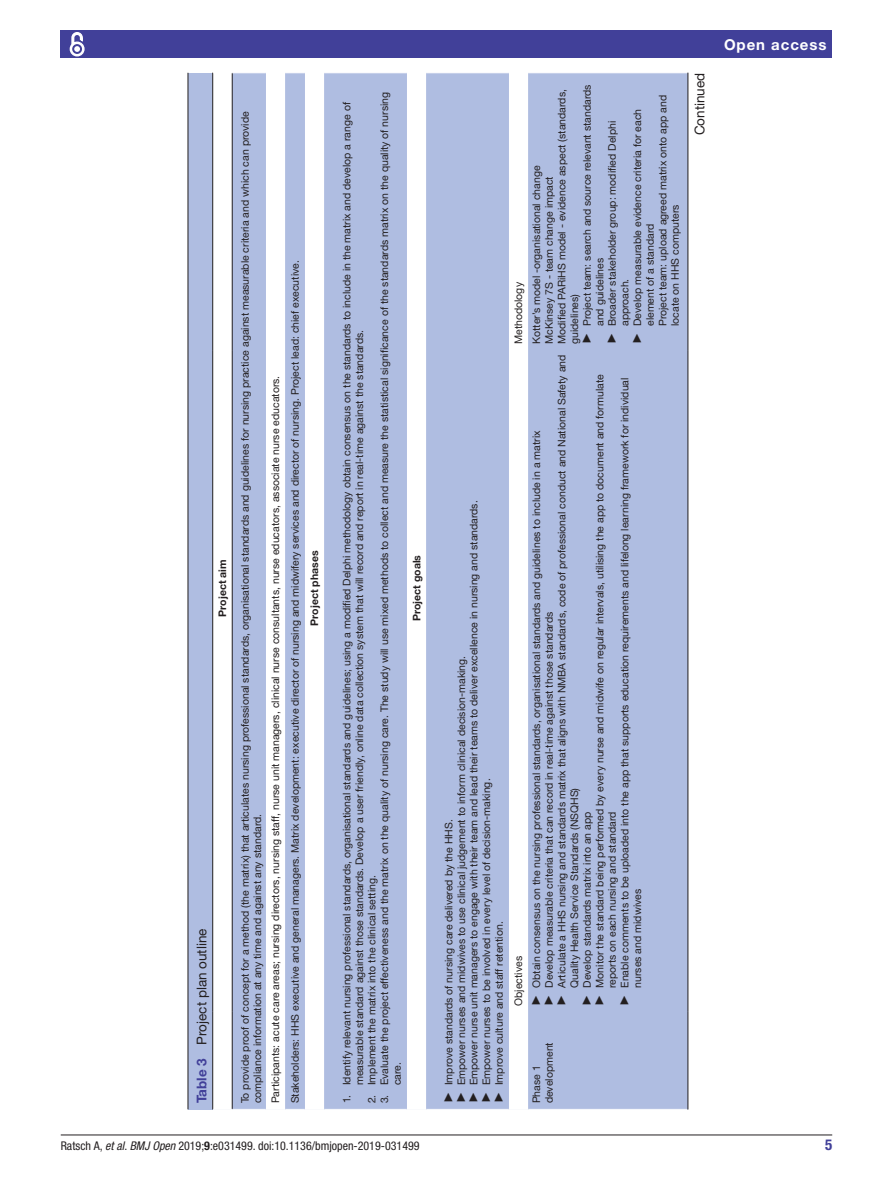
<style>
.page{position:relative;width:893px;height:1191px;background:#fff}
.page>*{position:absolute;margin:0;border:0;box-sizing:border-box;transform-origin:0 0}
.t1{font:700 15px "Helvetica Neue LT Std";letter-spacing:.065em;color:#fff}
.t2{font:700 condensed 15px "Helvetica Neue LT Std";color:#414099}
.t3{font:13.5px "Helvetica Neue LT Std";color:#231f20}
.t4{font:condensed 12px "Helvetica Neue LT Std";color:#231f20}
.t5{font:10.5px/12.6px "Helvetica Neue LT Std";color:#231f20}
.t6{font:700 10.5px "Helvetica Neue LT Std";color:#231f20}
.s1{font-weight:700;color:#414099}
.s2{font-family:"Arial";font-size:12px}
.s3{font-style:italic}
.s4{font-weight:700}
</style>
<div class="page">
<hr style="left:61px;top:1134px;width:771px;height:1px;background:#231f20">
<div style="left:61px;top:31px;width:771px;height:27px;background:#414099"></div>
<svg style="left:69px;top:32px;width:16px;height:25px"></svg>
<div style="left:188px;top:73px;width:500px;height:1036px;background:#afbde1"></div>
<hr style="left:188px;top:73px;width:1px;height:1036px;background:#231f20">
<svg style="left:213px;top:73px;width:19px;height:1036px;background:#f9f9f9"></svg>
<svg style="left:233px;top:73px;width:455px;height:1036px"></svg>
<hr style="left:212px;top:1011px;width:1px;height:98px;background:#231f20">
<hr style="left:212px;top:350px;width:1px;height:661px;background:#231f20">
<hr style="left:212px;top:73px;width:1px;height:277px;background:#231f20">
<hr style="left:232px;top:1011px;width:1px;height:98px;background:#231f20">
<hr style="left:232px;top:350px;width:1px;height:661px;background:#231f20">
<hr style="left:232px;top:73px;width:1px;height:277px;background:#231f20">
<hr style="left:688px;top:1011px;width:1px;height:98px;background:#231f20">
<hr style="left:688px;top:350px;width:1px;height:661px;background:#231f20">
<hr style="left:688px;top:73px;width:1px;height:277px;background:#231f20">
<p class="t6" style="left:216px;top:616px;width:59px;rotate:-90deg">Project aim</p>
<p class="t3" style="left:193px;top:1103px;width:176px;rotate:-90deg"><span class="s1">Table 3</span> Project plan outline</p>
<p class="t5" style="left:239px;top:1103px;width:993px;rotate:-90deg">To provide proof of concept for a method (the matrix) that articulates nursing professional standards, organisational standards and guidelines for nursing practice against measurable criteria and which can provide compliance information at any time and against any standard.</p>
<p class="t5" style="left:266px;top:1103px;width:844px;line-height:19.5px;rotate:-90deg">Participants: acute care areas; nursing directors, nursing staff, nurse unit managers, clinical nurse consultants, nurse educators, associate nurse educators.<br>Stakeholders: HHS executive and general managers. Matrix development: executive director of nursing and midwifery services and director of nursing. Project lead: chief executive.</p>
<p class="t6" style="left:308px;top:625px;width:76px;rotate:-90deg">Project phases</p>
<p class="t5" style="left:378px;top:1085px;width:995px;text-indent:-18px;rotate:-90deg">3. Evaluate the project effectiveness and the matrix on the quality of nursing care. The study will use mixed methods to collect and measure the statistical significance of the standards matrix on the quality of nursing care.</p>
<p class="t5" style="left:340px;top:1085px;width:984px;text-indent:-18px;rotate:-90deg">1. Identify relevant nursing professional standards, organisational standards and guidelines; using a modified Delphi methodology obtain consensus on the standards to include in the matrix and develop a range of measurable standard against those standards. Develop a user friendly, online data collection system that will record and report in real-time against the standards.</p>
<p class="t5" style="left:365px;top:1103px;width:230px;rotate:-90deg">2. Implement the matrix into the clinical setting.</p>
<p class="t6" style="left:410px;top:621px;width:68px;rotate:-90deg">Project goals</p>
<p class="t5" style="left:442px;top:1103px;width:604px;rotate:-90deg"><span class="s2">►</span> Improve standards of nursing care delivered by the HHS.<br><span class="s2">►</span> Empower nurses and midwives to use clinical judgement to inform clinical decision-making.<br><span class="s2">►</span> Empower nurse unit managers to engage with their team and lead their teams to deliver excellence in nursing and standards. <span class="s2">►</span> Empower nurses to be involved in every level of decision-making.<br><span class="s2">►</span> Improve culture and staff retention.</p>
<p class="t5" style="left:512px;top:344px;width:63px;rotate:-90deg">Methodology</p>
<p class="t5" style="left:581px;top:344px;width:261px;rotate:-90deg"><span class="s2">►</span> Project team: search and source relevant standards</p>
<p class="t5" style="left:555px;top:344px;width:256px;rotate:-90deg">Modified PARiHS model - evidence aspect (standards,</p>
<p class="t5" style="left:656px;top:326px;width:232px;rotate:-90deg">Project team: upload agreed matrix onto app and</p>
<p class="t5" style="left:631px;top:344px;width:237px;rotate:-90deg"><span class="s2">►</span> Develop measurable evidence criteria for each</p>
<p class="t5" style="left:606px;top:344px;width:224px;rotate:-90deg"><span class="s2">►</span> Broader stakeholder group: modified Delphi</p>
<p class="t5" style="left:530px;top:344px;width:180px;rotate:-90deg">Kotter’s model -organisational change</p>
<p class="t5" style="left:543px;top:344px;width:169px;rotate:-90deg">McKinsey 7S - team change impact</p>
<p class="t5" style="left:669px;top:326px;width:123px;rotate:-90deg">locate on HHS computers</p>
<p class="t5" style="left:644px;top:326px;width:104px;rotate:-90deg">element of a standard</p>
<p class="t5" style="left:593px;top:326px;width:70px;rotate:-90deg">and guidelines</p>
<p class="t5" style="left:618px;top:326px;width:49px;rotate:-90deg">approach.</p>
<p class="t5" style="left:568px;top:344px;width:52px;rotate:-90deg">guidelines)</p>
<p class="t5" style="left:555px;top:1005px;width:652px;rotate:-90deg"><span class="s2">►</span> Articulate a HHS nursing and standards matrix that aligns with NMBA standards, code of professional conduct and National Safety and</p>
<p class="t5" style="left:593px;top:1005px;width:633px;rotate:-90deg"><span class="s2">►</span> Monitor the standard being performed by every nurse and midwife on regular intervals, utilising the app to document and formulate</p>
<p class="t5" style="left:618px;top:1005px;width:629px;rotate:-90deg"><span class="s2">►</span> Enable comments to be uploaded into the app that supports education requirements and lifelong learning framework for individual</p>
<p class="t5" style="left:530px;top:1005px;width:576px;rotate:-90deg"><span class="s2">►</span> Obtain consensus on the nursing professional standards, organisational standards and guidelines to include in a matrix</p>
<p class="t5" style="left:543px;top:1005px;width:395px;rotate:-90deg"><span class="s2">►</span> Develop measurable criteria that can record in real-time against those standards</p>
<p class="t5" style="left:568px;top:987px;width:202px;rotate:-90deg">Quality Health Service Standards (NSQHS)</p>
<p class="t5" style="left:581px;top:1005px;width:196px;rotate:-90deg"><span class="s2">►</span> Develop standards matrix into an app</p>
<p class="t5" style="left:606px;top:987px;width:178px;rotate:-90deg">reports on each nursing and standard</p>
<p class="t5" style="left:631px;top:987px;width:100px;rotate:-90deg">nurses and midwives</p>
<p class="t5" style="left:512px;top:1005px;width:51px;rotate:-90deg">Objectives</p>
<p class="t5" style="left:530px;top:1103px;width:63px;rotate:-90deg">Phase 1 development</p>
<p class="t3" style="left:692px;top:135px;width:64px;rotate:-90deg">Continued</p>
<h1 class="t1" style="left:724px;top:35px;width:104px">Open access</h1>
<p class="t4" style="left:61px;top:1138px;width:360px">Ratsch A, <span class="s3">et al</span>. <span class="s3">BMJ Open</span> 2019;<span class="s4">9</span>:e031499. doi:10.1136/bmjopen-2019-031499</p>
<h1 class="t2" style="left:825px;top:1135px;width:9px">5</h1>
</div>
